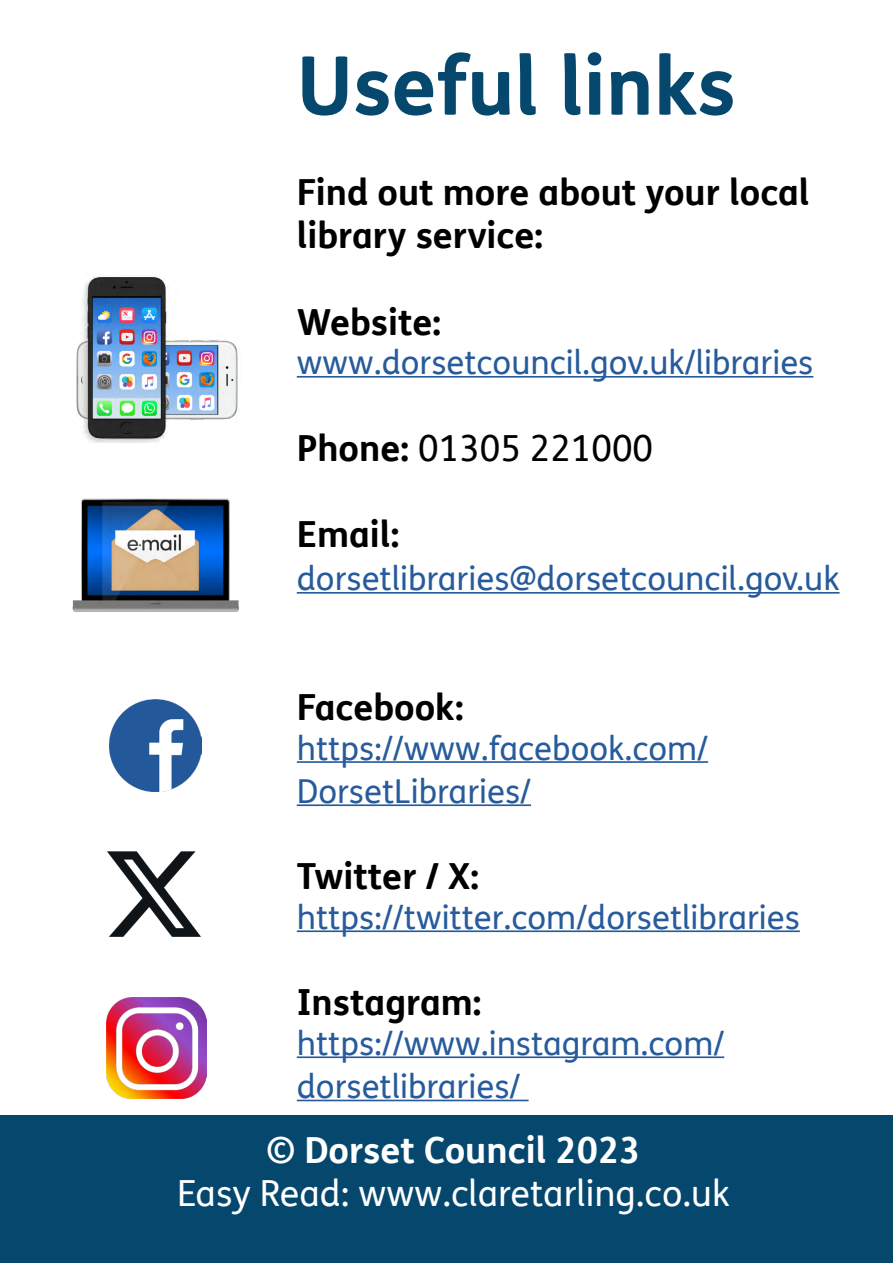
<style>
.page{position:relative;width:893px;height:1263px;background:#fff}
.page>*{position:absolute;margin:0;border:0;box-sizing:border-box;transform-origin:0 0}
.t1{font:700 81px "FS Me Pro";color:#05476d}
.t2{font:700 36px/43.2px "FS Me Pro";color:#000}
.t3{font:36px "FS Me Pro";color:#fff}
.t4{font:700 36px "FS Me Pro";color:#fff}
.t5{font:36px "FS Me Pro";color:#000}
.t6{font:33px/43.2px "FS Me Pro";color:#275b9b}
.s1{font-weight:700}
</style>
<div class="page">
<hr style="left:297px;top:376px;width:516px;height:2px;background:#275b9b">
<hr style="left:297px;top:592px;width:543px;height:2px;background:#275b9b">
<hr style="left:297px;top:761px;width:411px;height:2px;background:#275b9b">
<hr style="left:297px;top:804px;width:234px;height:2px;background:#275b9b">
<hr style="left:297px;top:930px;width:503px;height:2px;background:#275b9b">
<hr style="left:297px;top:1056px;width:427px;height:2px;background:#275b9b">
<hr style="left:297px;top:1100px;width:232px;height:1px;background:#275b9b">
<img style="left:110px;top:699px;width:92px;height:92px">
<img style="left:76px;top:276px;width:162px;height:166px">
<div style="left:0;top:1116px;width:893px;height:147px;background:#05476d"></div>
<img style="left:107px;top:851px;width:94px;height:86px">
<img style="left:106px;top:997px;width:101px;height:101px">
<img style="left:72px;top:498px;width:167px;height:114px">
<p class="t1" style="left:297px;top:23px;width:440px">Useful links</p>
<p class="t2" style="left:297px;top:169px;width:514px">Find out more about your local library service:</p>
<p class="t2" style="left:297px;top:299px;width:146px">Website:</p>
<p class="t6" style="left:297px;top:340px;width:518px">www.dorsetcouncil.gov.uk/libraries</p>
<p class="t5" style="left:297px;top:423px;width:358px"><span class="s1">Phone:</span> 01305 221000</p>
<p class="t2" style="left:297px;top:511px;width:104px">Email:</p>
<p class="t6" style="left:297px;top:556px;width:544px">dorsetlibraries@dorsetcouncil.gov.uk</p>
<p class="t2" style="left:297px;top:684px;width:168px">Facebook:</p>
<p class="t6" style="left:297px;top:726px;width:413px">https://www.facebook.com/<br>DorsetLibraries/</p>
<p class="t2" style="left:297px;top:853px;width:184px">Twitter / X:</p>
<p class="t6" style="left:297px;top:895px;width:505px">https://twitter.com/dorsetlibraries</p>
<p class="t2" style="left:297px;top:979px;width:186px">Instagram:</p>
<p class="t6" style="left:297px;top:1021px;width:429px">https://www.instagram.com/ dorsetlibraries/</p>
<p class="t4" style="left:266px;top:1122px;width:376px">© Dorset Council 2023</p>
<p class="t3" style="left:177px;top:1169px;width:554px">Easy Read: www.claretarling.co.uk</p>
</div>
